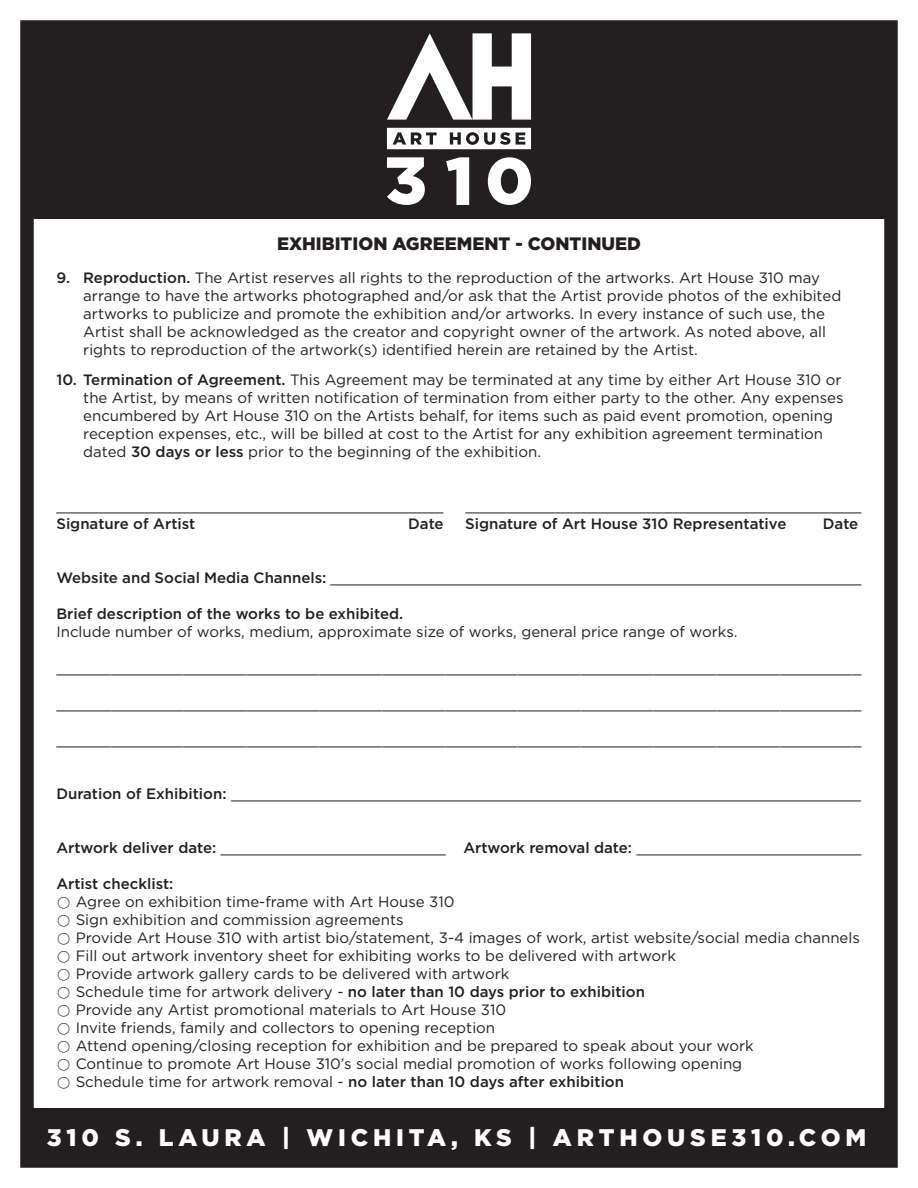
<style>
.page{position:relative;width:918px;height:1188px;background:#fff}
.page>*{position:absolute;margin:0;border:0;box-sizing:border-box;transform-origin:0 0}
.t1{font:900 24px "Gotham HTF";letter-spacing:.2em;color:#fff}
.t2{font:900 18px "Gotham HTF";color:#231f20}
.t3{font:15px/18px "Gotham";color:#231f20}
.t4{font:500 15px "Gotham HTF";color:#231f20}
.s1{font-family:"Gotham HTF";font-weight:500}
.s2{font-family:"Gotham";font-weight:400}
</style>
<div class="page">
<div style="left:20px;top:20px;width:878px;height:1148px;border:14px solid #231f20"></div>
<div style="left:27px;top:27px;width:864px;height:192px;background:#231f20"></div>
<svg style="left:387px;top:33px;width:144px;height:87px"></svg>
<svg style="left:387px;top:128px;width:144px;height:21px"></svg>
<svg style="left:387px;top:157px;width:38px;height:48px"></svg>
<svg style="left:446px;top:157px;width:23px;height:48px"></svg>
<svg style="left:488px;top:157px;width:43px;height:48px"></svg>
<div style="left:27px;top:1109px;width:864px;height:52px;background:#231f20"></div>
<p class="t2" style="left:277px;top:233px;width:365px">EXHIBITION AGREEMENT - CONTINUED</p>
<p class="t3" style="left:83px;top:268px;width:760px;text-indent:-27px"><span class="s1">9. Reproduction.</span> The Artist reserves all rights to the reproduction of the artworks. Art House 310 may arrange to have the artworks photographed and/or ask that the Artist provide photos of the exhibited artworks to publicize and promote the exhibition and/or artworks. In every instance of such use, the Artist shall be acknowledged as the creator and copyright owner of the artwork. As noted above, all rights to reproduction of the artwork(s) identified herein are retained by the Artist.</p>
<p class="t3" style="left:83px;top:370px;width:762px;text-indent:-27px"><span class="s1">10. Termination of Agreement.</span> This Agreement may be terminated at any time by either Art House 310 or the Artist, by means of written notification of termination from either party to the other. Any expenses encumbered by Art House 310 on the Artists behalf, for items such as paid event promotion, opening reception expenses, etc., will be billed at cost to the Artist for any exhibition agreement termination dated <span class="s1">30 days or less</span> prior to the beginning of the exhibition.</p>
<p class="t3" style="left:56px;top:496px;width:389px">___________________________________________</p>
<p class="t3" style="left:466px;top:496px;width:397px">____________________________________________</p>
<p class="t4" style="left:56px;top:515px;width:140px">Signature of Artist</p>
<p class="t4" style="left:408px;top:515px;width:37px">Date</p>
<p class="t4" style="left:465px;top:515px;width:323px">Signature of Art House 310 Representative</p>
<p class="t4" style="left:823px;top:515px;width:37px">Date</p>
<p class="t3" style="left:56px;top:568px;width:807px"><span class="s1">Website and Social Media Channels:</span> ___________________________________________________________</p>
<p class="t4" style="left:56px;top:605px;width:348px">Brief description of the works to be exhibited.</p>
<p class="t3" style="left:56px;top:622px;width:683px">Include number of works, medium, approximate size of works, general price range of works.</p>
<p class="t3" style="left:56px;top:658px;width:806px">_________________________________________________________________________________________</p>
<p class="t3" style="left:56px;top:694px;width:806px">_________________________________________________________________________________________</p>
<p class="t3" style="left:56px;top:730px;width:806px">_________________________________________________________________________________________</p>
<p class="t3" style="left:56px;top:784px;width:806px"><span class="s1">Duration of Exhibition:</span> ______________________________________________________________________</p>
<p class="t3" style="left:56px;top:838px;width:807px"><span class="s1">Artwork deliver date:</span> _________________________ <span class="s1">Artwork removal date:</span> _________________________</p>
<p class="t4" style="left:56px;top:875px;width:118px">Artist checklist:</p>
<p class="t3" style="left:56px;top:892px;width:805px">◯ Agree on exhibition time-frame with Art House 310<br>◯ Sign exhibition and commission agreements<br>◯ Provide Art House 310 with artist bio/statement, 3-4 images of work, artist website/social media channels ◯ Fill out artwork inventory sheet for exhibiting works to be delivered with artwork<br>◯ Provide artwork gallery cards to be delivered with artwork</p>
<p class="t4" style="left:56px;top:983px;width:590px">◯ <span class="s2">Schedule time for artwork delivery -</span> no later than 10 days prior to exhibition</p>
<p class="t3" style="left:56px;top:1000px;width:699px">◯ Provide any Artist promotional materials to Art House 310<br>◯ Invite friends, family and collectors to opening reception<br>◯ Attend opening/closing reception for exhibition and be prepared to speak about your work ◯ Continue to promote Art House 310’s social medial promotion of works following opening</p>
<p class="t4" style="left:56px;top:1073px;width:569px">◯ <span class="s2">Schedule time for artwork removal -</span> no later than 10 days after exhibition</p>
<h1 class="t1" style="left:47px;top:1124px;width:821px">310 S. LAURA | WICHITA, KS | ARTHOUSE310.COM</h1>
</div>
